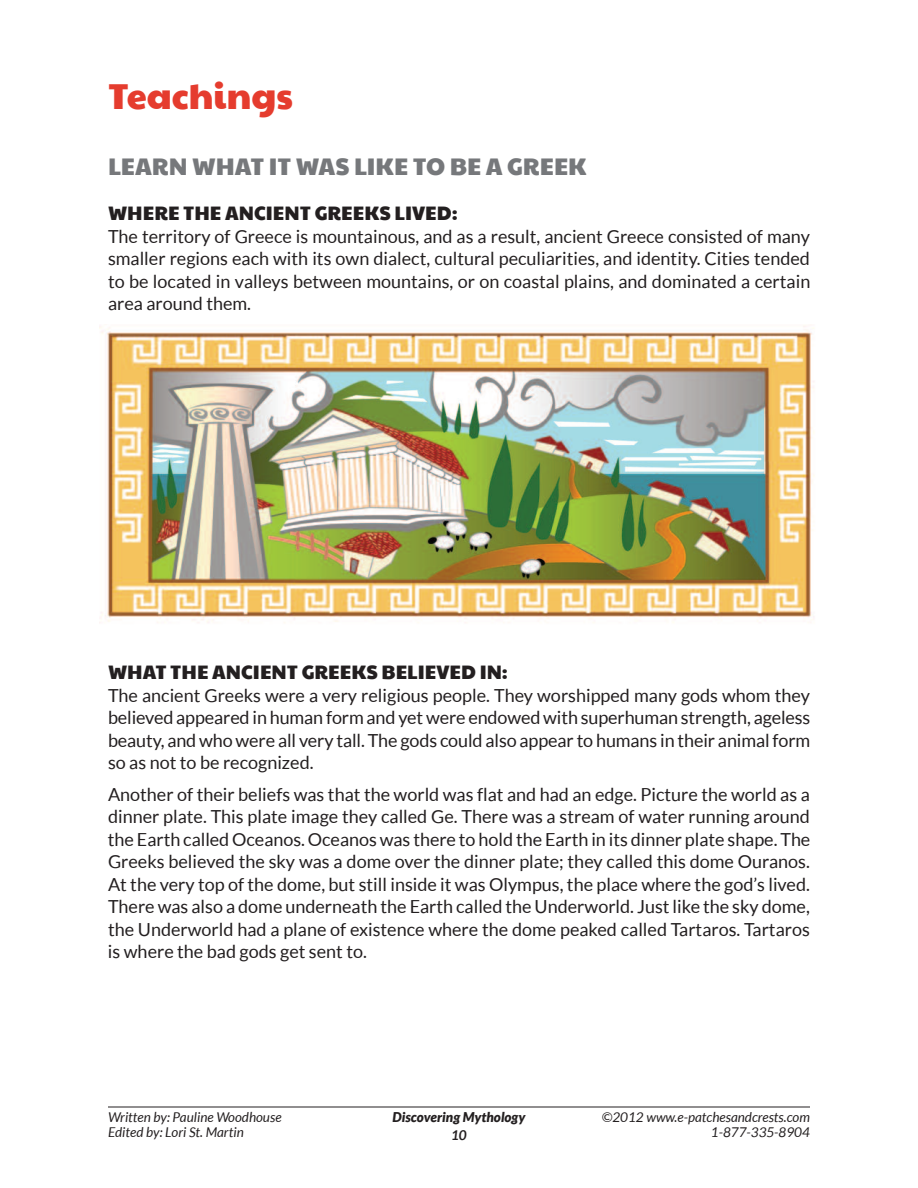
<style>
.page{position:relative;width:918px;height:1188px;background:#fff}
.page>*{position:absolute;margin:0;border:0;box-sizing:border-box;transform-origin:0 0}
.t1{font:36px "Paytone One";color:#e53c2e}
.t2{font:24px "Paytone One";color:#76787b}
.t3{font:19.5px "Paytone One";color:#231f20}
.t4{font:18px/22.5px "Lato";color:#231f20;text-align:justify}
.t5{font:italic 13.5px "Lato";color:#231f20}
.t6{font:italic 900 13.5px "Lato";color:#231f20}
.t7{font:italic 700 13.5px "Lato";color:#231f20}
</style>
<div class="page">
<hr style="left:108px;top:1107px;width:702px;height:1px;background:#231f20">
<img style="left:99px;top:325px;width:715px;height:298px">
<h1 class="t1" style="left:108px;top:69px;width:187px">TEACHINGS</h1>
<h2 class="t2" style="left:108px;top:148px;width:480px">LEARN WHAT IT WAS LIKE TO BE A GREEK</h2>
<p class="t3" style="left:108px;top:198px;width:351px">WHERE THE ANCIENT GREEKS LIVED:</p>
<p class="t4" style="left:108px;top:224px;width:704px">The territory of Greece is mountainous, and as a result, ancient Greece consisted of many smaller regions each with its own dialect, cultural peculiarities, and identity. Cities tended to be located in valleys between mountains, or on coastal plains, and dominated a certain area around them.</p>
<p class="t3" style="left:108px;top:657px;width:402px">WHAT THE ANCIENT GREEKS BELIEVED IN:</p>
<p class="t4" style="left:108px;top:683px;width:704px">The ancient Greeks were a very religious people. They worshipped many gods whom they believed appeared in human form and yet were endowed with superhuman strength, ageless beauty, and who were all very tall. The gods could also appear to humans in their animal form so as not to be recognized.</p>
<p class="t4" style="left:108px;top:782px;width:704px">Another of their beliefs was that the world was flat and had an edge. Picture the world as a dinner plate. This plate image they called Ge. There was a stream of water running around the Earth called Oceanos. Oceanos was there to hold the Earth in its dinner plate shape. The Greeks believed the sky was a dome over the dinner plate; they called this dome Ouranos.<br>At the very top of the dome, but still inside it was Olympus, the place where the god’s lived.<br>There was also a dome underneath the Earth called the Underworld. Just like the sky dome, the Underworld had a plane of existence where the dome peaked called Tartaros. Tartaros is where the bad gods get sent to.</p>
<p class="t6" style="left:393px;top:1109px;width:134px">Discovering Mythology</p>
<p class="t7" style="left:451px;top:1127px;width:17px">10</p>
<p class="t5" style="left:108px;top:1109px;width:175px">Written by: Pauline Woodhouse</p>
<p class="t5" style="left:602px;top:1109px;width:210px">©2012 www.e-patchesandcrests.com</p>
<p class="t5" style="left:108px;top:1124px;width:137px">Edited by: Lori St. Martin</p>
<p class="t5" style="left:711px;top:1124px;width:101px">1-877-335-8904</p>
</div>
